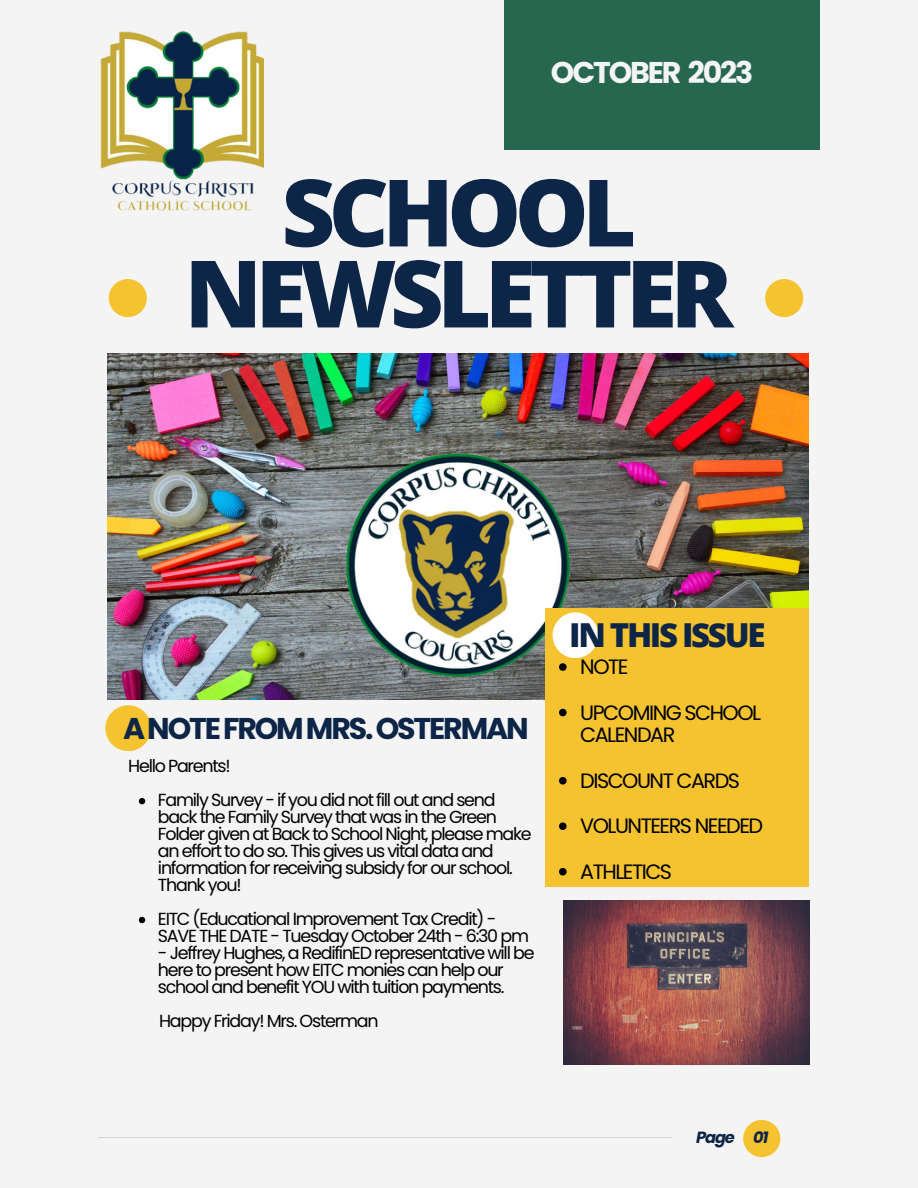
<style>
.page{position:relative;width:918px;height:1188px;background:#f4f4f4}
.page>*{position:absolute;margin:0;border:0;box-sizing:border-box;transform-origin:0 0}
.t1{font:800 93.15px/81px "Open Sans";letter-spacing:-.07em;color:#0d2547;text-align:center}
.t2{font:800 33px "Open Sans";letter-spacing:-.07em;color:#0d2547}
.t3{font:700 30px "Poppins";letter-spacing:-.07em;color:#0d2547}
.t4{font:700 30px "Poppins";letter-spacing:-.07em;color:#f4f4f4}
.t5{font:20.7px/22.8px "Poppins";letter-spacing:-.07em;color:#000}
.t6{font:17.55px/17px "Poppins";letter-spacing:-.07em;color:#000}
.t7{font:italic 700 16.2px "Poppins";letter-spacing:-.07em;color:#0d2547}
</style>
<div class="page">
<img style="left:107px;top:353px;width:701px;height:347px">
<img style="left:335px;top:438px;width:245px;height:255px">
<div style="left:505px;top:0;width:315px;height:150px;background:#27674f"></div>
<hr style="left:98px;top:1137px;width:574px;height:1px;background:#000">
<div style="left:546px;top:608px;width:263px;height:279px;background:#f5c32f"></div>
<div style="left:105px;top:705px;width:46px;height:46px;background:#f5c32f;border-radius:50%"></div>
<div style="left:743px;top:1120px;width:37px;height:37px;background:#f5c32f;border-radius:50%"></div>
<div style="left:553px;top:612px;width:45px;height:46px;background:#fff;border-radius:50%"></div>
<div style="left:109px;top:279px;width:38px;height:38px;background:#f5c32f;border-radius:50%"></div>
<div style="left:765px;top:279px;width:38px;height:38px;background:#f5c32f;border-radius:50%"></div>
<img style="left:100px;top:31px;width:163px;height:180px">
<img style="left:563px;top:900px;width:246px;height:164px">
<svg style="left:139px;top:798px;width:6px;height:6px"></svg>
<svg style="left:139px;top:917px;width:6px;height:6px"></svg>
<svg style="left:559px;top:663px;width:8px;height:8px"></svg>
<svg style="left:559px;top:709px;width:8px;height:7px"></svg>
<svg style="left:559px;top:777px;width:8px;height:8px"></svg>
<svg style="left:559px;top:822px;width:8px;height:8px"></svg>
<svg style="left:559px;top:868px;width:8px;height:8px"></svg>
<p class="t4" style="left:551px;top:51px;width:204px">OCTOBER 2023</p>
<p class="t1" style="left:184px;top:170px;width:551px">SCHOOL<br>NEWSLETTER</p>
<p class="t3" style="left:123px;top:707px;width:407px">ANOTEFROMMRS.OSTERMAN</p>
<p class="t6" style="left:128px;top:758px;width:104px">Hello Parents!</p>
<p class="t6" style="left:158px;top:792px;width:375px">Family Survey - if you did not fill out and send back the Family Survey that was in the Green Folder given at Back to School Night, please make an effort to do so. This gives us vital data and information for receiving subsidy for our school.<br>Thank you!</p>
<p class="t6" style="left:158px;top:911px;width:373px">EITC (Educational Improvement Tax Credit) -<br>SAVE THE DATE - Tuesday October 24th - 6:30 pm</p>
<p class="t6" style="left:158px;top:945px;width:378px">- Jeffrey Hughes, a RedifinED representative will be here to present how EITC monies can help our school and benefit YOU with tuition payments.</p>
<p class="t6" style="left:159px;top:1013px;width:221px">Happy Friday! Mrs. Osterman</p>
<p class="t2" style="left:569px;top:612px;width:198px">IN THIS ISSUE</p>
<p class="t5" style="left:580px;top:655px;width:50px">NOTE</p>
<p class="t5" style="left:580px;top:701px;width:183px">UPCOMING SCHOOL<br>CALENDAR</p>
<p class="t5" style="left:580px;top:769px;width:161px">DISCOUNT CARDS</p>
<p class="t5" style="left:580px;top:815px;width:184px">VOLUNTEERS NEEDED</p>
<p class="t5" style="left:580px;top:860px;width:93px">ATHLETICS</p>
<p class="t7" style="left:696px;top:1126px;width:40px">Page</p>
<p class="t7" style="left:753px;top:1126px;width:17px">01</p>
</div>
